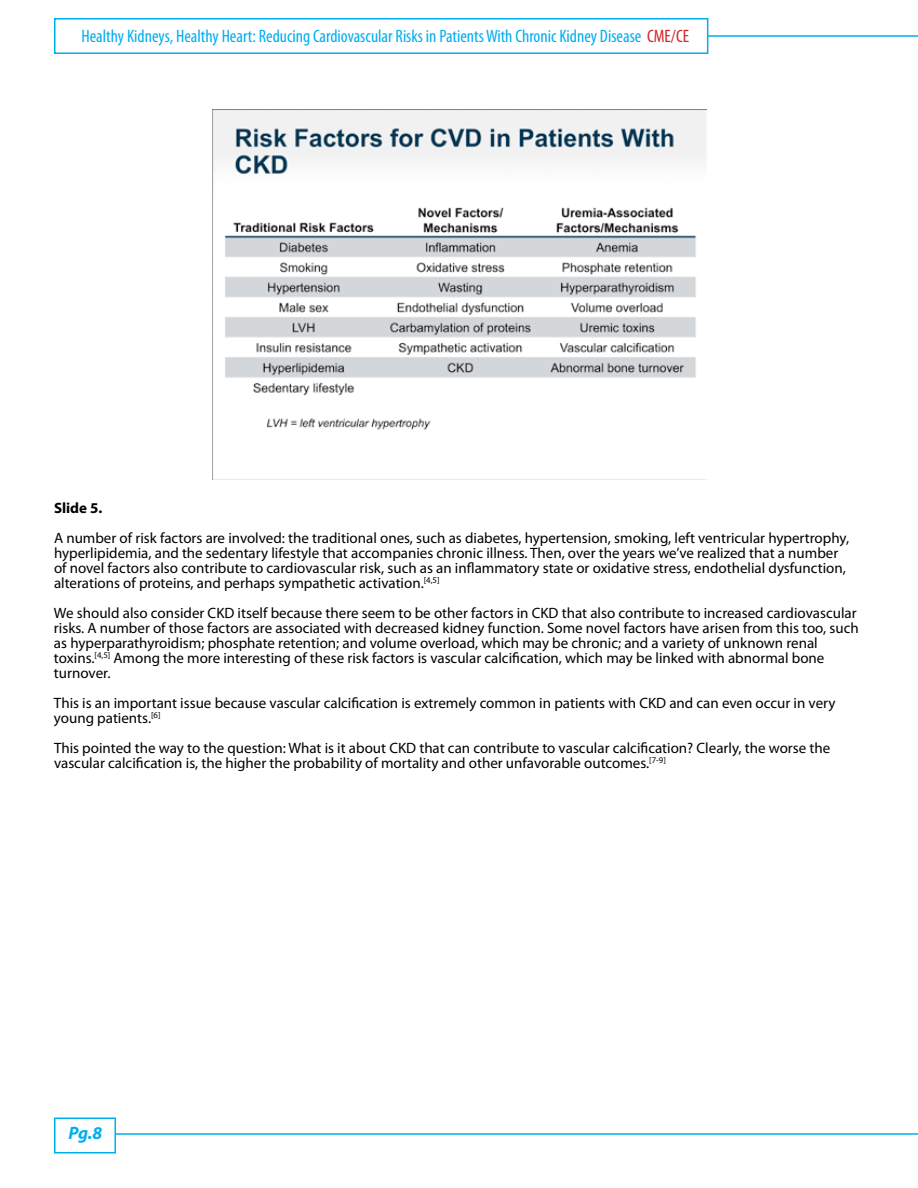
<style>
.page{position:relative;width:918px;height:1188px;background:#fff}
.page>*{position:absolute;margin:0;border:0;box-sizing:border-box;transform-origin:0 0}
.t1{font:condensed 18px "Myriad Pro";color:#00aeef}
.t2{font:italic 700 18px "Myriad Pro";color:#00aeef}
.t3{font:15px/15px "Myriad Pro";color:#000}
.t4{font:700 15px "Myriad Pro";color:#000}
.s1{color:#d2232a}
</style>
<div class="page">
<hr style="left:107px;top:35px;width:811px;height:2px;background:#00aeef">
<hr style="left:107px;top:1133px;width:811px;height:2px;background:#00aeef">
<div style="left:54px;top:18px;width:654px;height:36px;background:#fff;border:2px solid #00aeef"></div>
<div style="left:54px;top:1118px;width:62px;height:36px;background:#fff;border:2px solid #00aeef"></div>
<img style="left:213px;top:109px;width:494px;height:371px">
<p class="t1" style="left:81px;top:25px;width:609px">Healthy Kidneys, Healthy Heart: Reducing Cardiovascular Risks in Patients With Chronic Kidney Disease <span class="s1">CME/CE</span></p>
<p class="t4" style="left:54px;top:498px;width:50px">Slide 5.</p>
<p class="t3" style="left:54px;top:531px;width:797px">A number of risk factors are involved: the traditional ones, such as diabetes, hypertension, smoking, left ventricular hypertrophy, hyperlipidemia, and the sedentary lifestyle that accompanies chronic illness. Then, over the years we’ve realized that a number of novel factors also contribute to cardiovascular risk, such as an inflammatory state or oxidative stress, endothelial dysfunction, alterations of proteins, and perhaps sympathetic activation.<sup>[4,5]</sup></p>
<p class="t3" style="left:54px;top:606px;width:806px">We should also consider CKD itself because there seem to be other factors in CKD that also contribute to increased cardiovascular risks. A number of those factors are associated with decreased kidney function. Some novel factors have arisen from this too, such as hyperparathyroidism; phosphate retention; and volume overload, which may be chronic; and a variety of unknown renal toxins.<sup>[4,5]</sup> Among the more interesting of these risk factors is vascular calcification, which may be linked with abnormal bone turnover.</p>
<p class="t3" style="left:54px;top:696px;width:783px">This is an important issue because vascular calcification is extremely common in patients with CKD and can even occur in very young patients.<sup>[6]</sup></p>
<p class="t3" style="left:54px;top:741px;width:778px">This pointed the way to the question: What is it about CKD that can contribute to vascular calcification? Clearly, the worse the vascular calcification is, the higher the probability of mortality and other unfavorable outcomes.<sup>[7-9]</sup></p>
<p class="t2" style="left:68px;top:1121px;width:35px">Pg.8</p>
</div>
